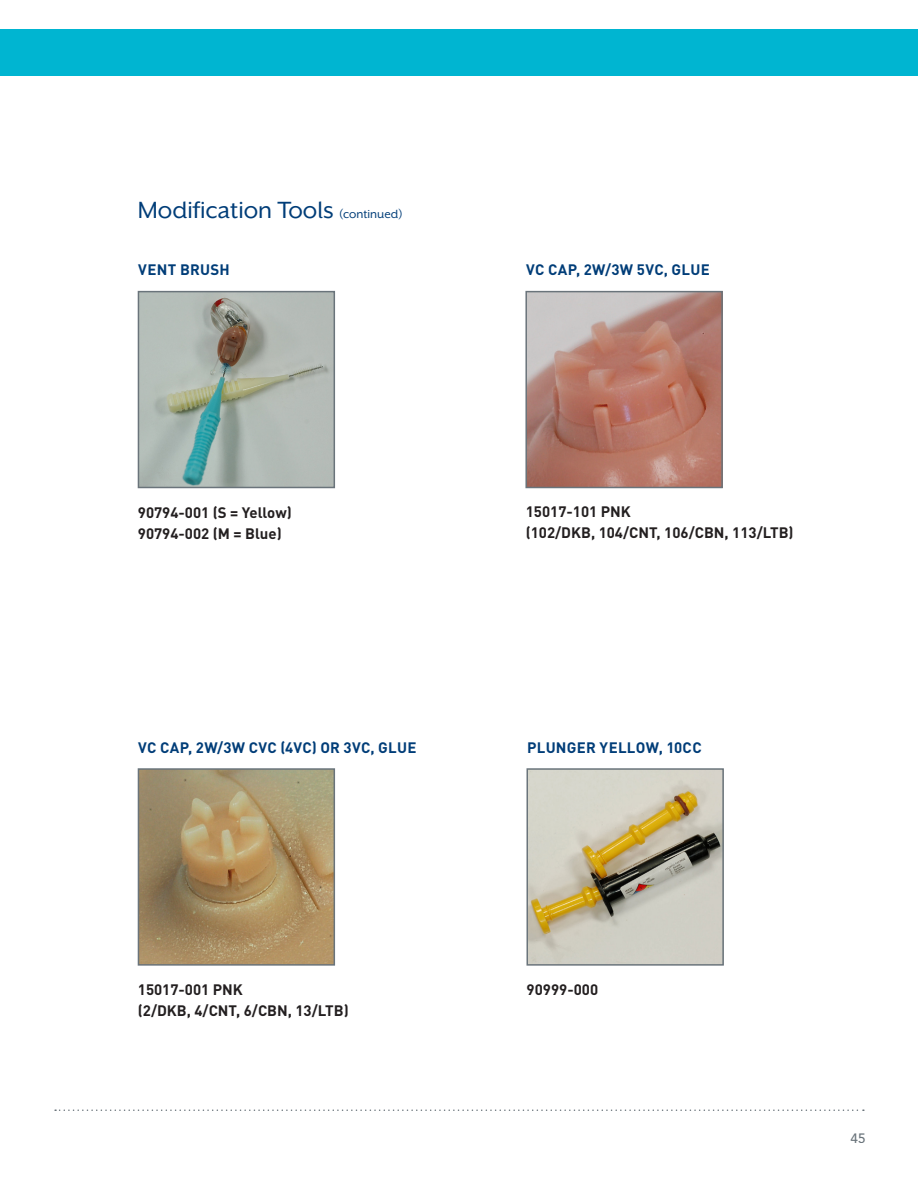
<style>
.page{position:relative;width:918px;height:1188px;background:#fff}
.page>*{position:absolute;margin:0;border:0;box-sizing:border-box;transform-origin:0 0}
.t1{font:27px "Mr Eaves XL San OT";color:#003d78}
.t2{font:700 15px/21px "DINOT";color:#231f20}
.t3{font:700 15px "DINOT";letter-spacing:.015em;color:#003d78}
.t4{font:13.5px "Avenir LT SLI Std Medium";color:#6a747b}
.s1{font-size:13.5px}
</style>
<div class="page">
<div style="left:0;top:29px;width:918px;height:47px;background:#00b5d1"></div>
<svg style="left:55px;top:1109px;width:809px;height:2px"></svg>
<img style="left:141px;top:294px;width:191px;height:191px">
<div style="left:138px;top:291px;width:197px;height:197px;border:2px solid #6a747b"></div>
<img style="left:141px;top:771px;width:191px;height:192px">
<div style="left:138px;top:768px;width:197px;height:198px;border:2px solid #6a747b"></div>
<img style="left:529px;top:771px;width:192px;height:192px">
<div style="left:526px;top:768px;width:198px;height:198px;border:2px solid #6a747b"></div>
<img style="left:528px;top:294px;width:192px;height:191px">
<div style="left:525px;top:291px;width:198px;height:197px;border:2px solid #6a747b"></div>
<h1 class="t1" style="left:138px;top:196px;width:266px">Modification Tools <span class="s1">(continued)</span></h1>
<p class="t3" style="left:138px;top:260px;width:93px">VENT BRUSH</p>
<p class="t2" style="left:138px;top:501px;width:155px">90794-001 (S = Yellow)<br>90794-002 (M = Blue)</p>
<p class="t3" style="left:526px;top:260px;width:185px">VC CAP, 2W/3W 5VC, GLUE</p>
<p class="t2" style="left:526px;top:500px;width:269px">15017-101 PNK<br>(102/DKB, 104/CNT, 106/CBN, 113/LTB)</p>
<p class="t3" style="left:138px;top:738px;width:280px">VC CAP, 2W/3W CVC (4VC) OR 3VC, GLUE</p>
<p class="t3" style="left:527px;top:738px;width:176px">PLUNGER YELLOW, 10CC</p>
<p class="t2" style="left:138px;top:979px;width:212px">15017-001 PNK<br>(2/DKB, 4/CNT, 6/CBN, 13/LTB)</p>
<p class="t2" style="left:527px;top:979px;width:73px">90999-000</p>
<p class="t4" style="left:851px;top:1130px;width:17px">45</p>
</div>
